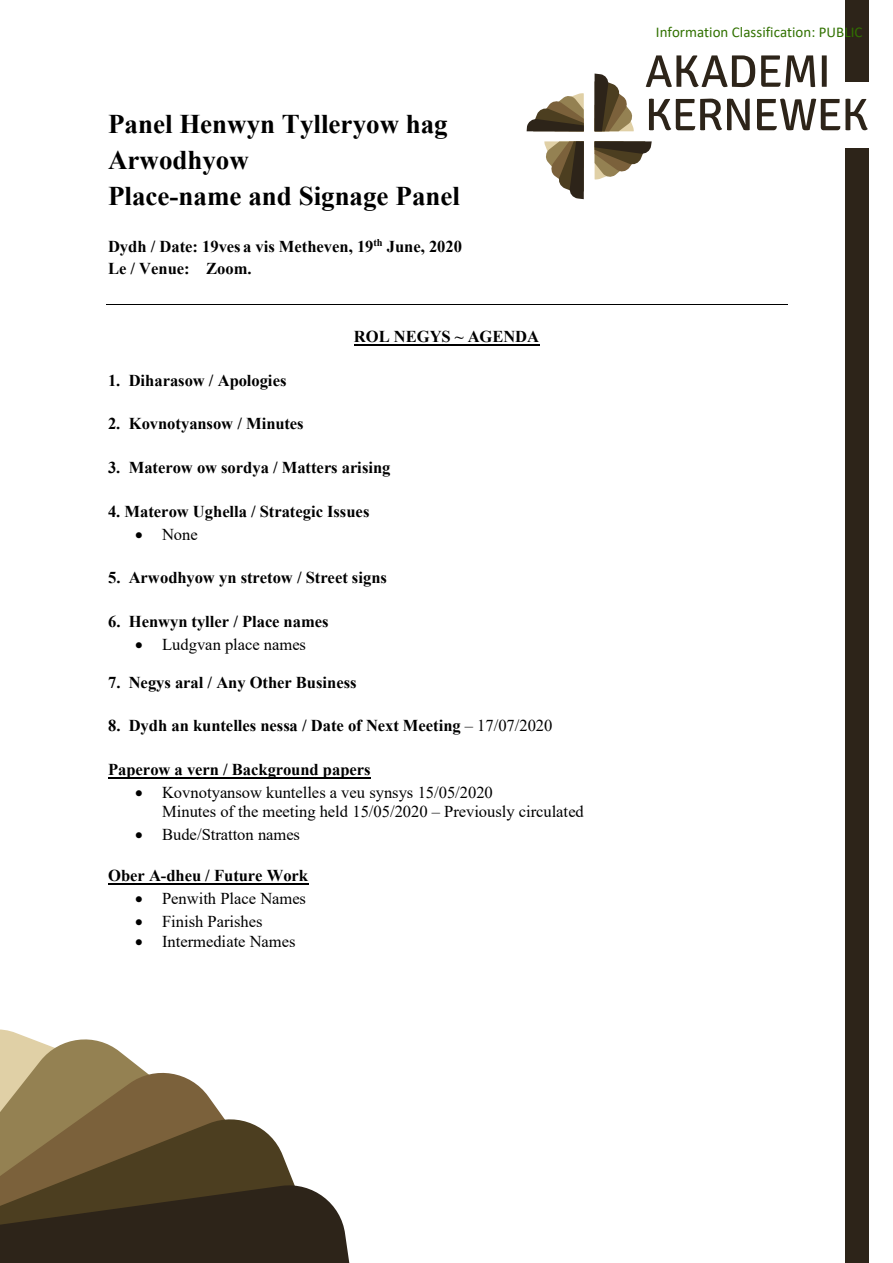
<style>
.page{position:relative;width:893px;height:1263px;background:#fff}
.page>*{position:absolute;margin:0;border:0;box-sizing:border-box;transform-origin:0 0}
.t1{font:700 27px/35.7px "Times New Roman";color:#000}
.t2{font:700 16.5px/21.9px "Times New Roman";color:#000}
.t3{font:16.5px/19px "Times New Roman";color:#000}
.t4{font:15px "Calibri";color:#317100}
.s1{font-weight:400}
</style>
<div class="page">
<svg style="left:527px;top:93px;width:57px;height:38px"></svg>
<svg style="left:595px;top:141px;width:57px;height:39px"></svg>
<svg style="left:595px;top:74px;width:39px;height:57px"></svg>
<svg style="left:544px;top:141px;width:40px;height:58px"></svg>
<svg style="left:646px;top:55px;width:109px;height:32px"></svg>
<svg style="left:761px;top:55px;width:54px;height:32px"></svg>
<svg style="left:822px;top:55px;width:5px;height:32px"></svg>
<svg style="left:649px;top:99px;width:101px;height:31px"></svg>
<svg style="left:757px;top:99px;width:111px;height:31px"></svg>
<div style="left:845px;top:0;width:24px;height:81px;background:#2d2419"></div>
<div style="left:845px;top:148px;width:24px;height:1115px;background:#2d2419"></div>
<svg style="left:0;top:1029px;width:350px;height:234px"></svg>
<hr style="left:106px;top:304px;width:681px;height:1px;background:#000">
<hr style="left:354px;top:344px;width:185px;height:1px;background:#000">
<hr style="left:108px;top:777px;width:263px;height:2px;background:#000">
<hr style="left:108px;top:883px;width:200px;height:1px;background:#000">
<p class="t1" style="left:108px;top:106px;width:353px">Panel Henwyn Tylleryow hag<br>Arwodhyow<br>Place-name and Signage Panel</p>
<p class="t2" style="left:108px;top:235px;width:356px">Dydh / Date: 19ves a vis Metheven, 19<sup>th</sup> June, 2020<br>Le / Venue: Zoom.</p>
<p class="t2" style="left:354px;top:325px;width:187px">ROL NEGYS ~ AGENDA</p>
<p class="t2" style="left:108px;top:369px;width:180px">1. Diharasow / Apologies</p>
<p class="t2" style="left:108px;top:412px;width:197px">2. Kovnotyansow / Minutes</p>
<p class="t2" style="left:108px;top:456px;width:284px">3. Materow ow sordya / Matters arising</p>
<p class="t2" style="left:108px;top:499px;width:263px">4. Materow Ughella / Strategic Issues</p>
<p class="t3" style="left:135px;top:524px;width:64px">• None</p>
<p class="t2" style="left:108px;top:566px;width:280px">5. Arwodhyow yn stretow / Street signs</p>
<p class="t2" style="left:108px;top:610px;width:222px">6. Henwyn tyller / Place names</p>
<p class="t3" style="left:135px;top:634px;width:172px">• Ludgvan place names</p>
<p class="t2" style="left:108px;top:671px;width:250px">7. Negys aral / Any Other Business</p>
<p class="t2" style="left:108px;top:714px;width:446px">8. Dydh an kuntelles nessa / Date of Next Meeting <span class="s1">– 17/07/2020</span></p>
<p class="t2" style="left:108px;top:758px;width:264px">Paperow a vern / Background papers</p>
<p class="t3" style="left:162px;top:782px;width:423px;text-indent:-27px">• Kovnotyansow kuntelles a veu synsys 15/05/2020<br>Minutes of the meeting held 15/05/2020 – Previously circulated</p>
<p class="t3" style="left:135px;top:824px;width:166px">• Bude/Stratton names</p>
<p class="t2" style="left:108px;top:864px;width:201px">Ober A-dheu / Future Work</p>
<p class="t3" style="left:135px;top:888px;width:172px">• Penwith Place Names</p>
<p class="t3" style="left:135px;top:911px;width:129px">• Finish Parishes</p>
<p class="t3" style="left:135px;top:931px;width:162px">• Intermediate Names</p>
<p class="t4" style="left:656px;top:22px;width:208px">Information Classification: PUBLIC</p>
</div>
